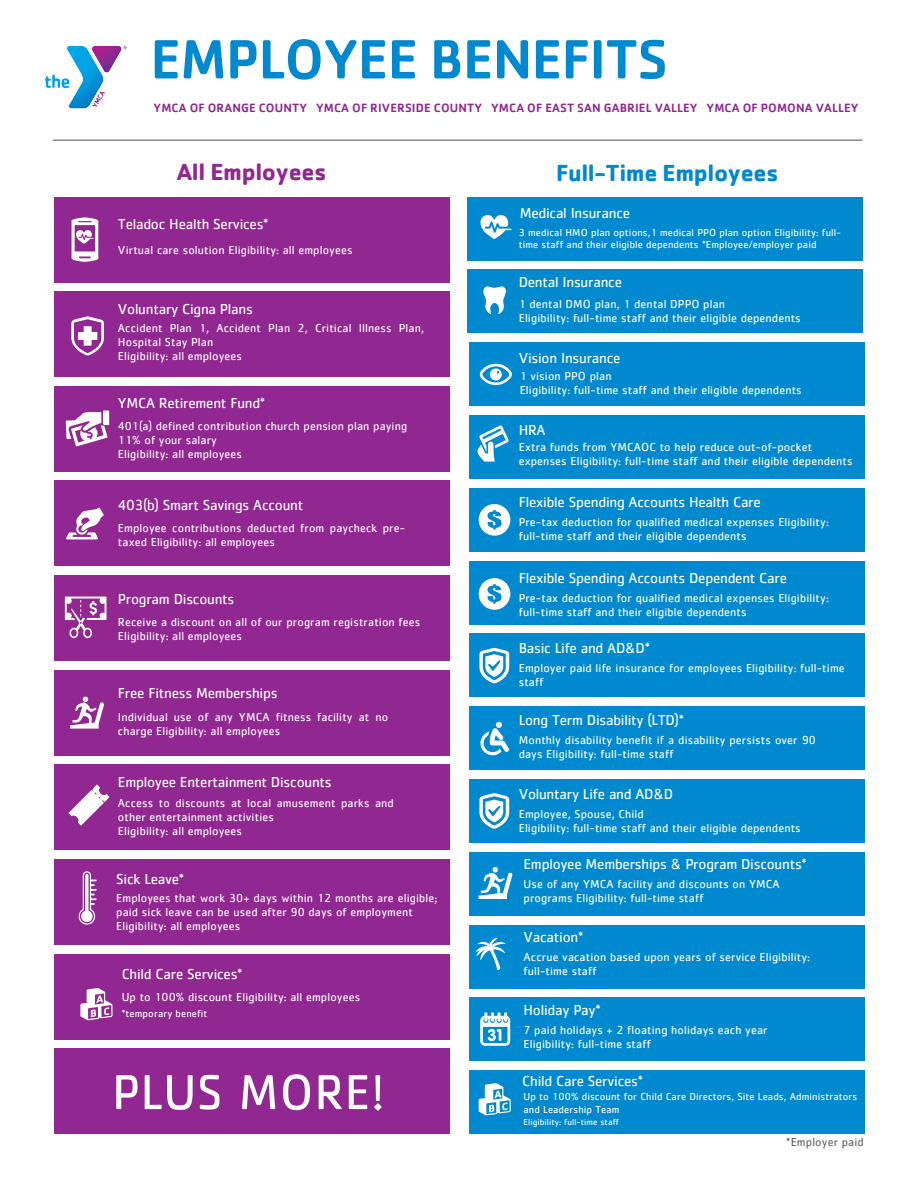
<style>
.page{position:relative;width:918px;height:1188px;background:#fff}
.page>*{position:absolute;margin:0;border:0;box-sizing:border-box;transform-origin:0 0}
.t1{font:500 57.3px "Cachet Std";letter-spacing:-.015em;color:#0089cf}
.t2{font:50.7px "Cachet Std";letter-spacing:.01em;color:#fff}
.t3{font:700 24px "Cachet";letter-spacing:-.015em;color:#0089cf}
.t4{font:700 24px "Cachet";letter-spacing:-.015em;color:#912790}
.t5{font:15px "Cachet Std";letter-spacing:-.015em;color:#fff}
.t6{font:500 12.45px "Cachet Std";letter-spacing:.01em;color:#912790}
.t7{font:12px/14px "Cachet Std";letter-spacing:.01em;color:#fff}
.t8{font:12px "Cachet Std";letter-spacing:.01em;color:#636466}
.t9{font:10.5px/12.3px "Cachet Std";letter-spacing:.01em;color:#fff}
.t10{font:9px "Cachet Std";letter-spacing:.01em;color:#fff}
</style>
<div class="page">
<div style="left:54px;top:197px;width:396px;height:85px;background:#912790"></div>
<div style="left:54px;top:292px;width:396px;height:85px;background:#912790"></div>
<div style="left:54px;top:386px;width:396px;height:85px;background:#912790"></div>
<div style="left:54px;top:481px;width:396px;height:85px;background:#912790"></div>
<div style="left:54px;top:576px;width:396px;height:85px;background:#912790"></div>
<div style="left:54px;top:670px;width:396px;height:85px;background:#912790"></div>
<div style="left:54px;top:765px;width:396px;height:85px;background:#912790"></div>
<div style="left:54px;top:859px;width:396px;height:86px;background:#912790"></div>
<div style="left:54px;top:954px;width:396px;height:85px;background:#912790"></div>
<div style="left:54px;top:1049px;width:396px;height:85px;background:#912790"></div>
<svg style="left:72px;top:217px;width:26px;height:45px"></svg>
<svg style="left:66px;top:508px;width:38px;height:31px"></svg>
<svg style="left:70px;top:697px;width:34px;height:32px"></svg>
<svg style="left:66px;top:410px;width:43px;height:36px"></svg>
<svg style="left:68px;top:784px;width:42px;height:42px"></svg>
<svg style="left:80px;top:988px;width:33px;height:32px"></svg>
<svg style="left:78px;top:871px;width:19px;height:54px"></svg>
<svg style="left:71px;top:316px;width:33px;height:39px"></svg>
<svg style="left:45px;top:46px;width:82px;height:62px"></svg>
<hr style="left:52px;top:140px;width:810px;height:1px;background:#636466">
<div style="left:468px;top:197px;width:395px;height:63px;background:#0089cf"></div>
<div style="left:468px;top:270px;width:395px;height:63px;background:#0089cf"></div>
<div style="left:469px;top:343px;width:395px;height:63px;background:#0089cf"></div>
<div style="left:469px;top:415px;width:395px;height:64px;background:#0089cf"></div>
<div style="left:469px;top:488px;width:395px;height:63px;background:#0089cf"></div>
<div style="left:469px;top:561px;width:395px;height:63px;background:#0089cf"></div>
<div style="left:469px;top:634px;width:395px;height:63px;background:#0089cf"></div>
<div style="left:469px;top:707px;width:395px;height:63px;background:#0089cf"></div>
<div style="left:469px;top:779px;width:395px;height:64px;background:#0089cf"></div>
<div style="left:469px;top:852px;width:395px;height:63px;background:#0089cf"></div>
<div style="left:469px;top:925px;width:395px;height:63px;background:#0089cf"></div>
<div style="left:469px;top:998px;width:395px;height:63px;background:#0089cf"></div>
<div style="left:469px;top:1071px;width:395px;height:63px;background:#0089cf"></div>
<svg style="left:479px;top:504px;width:31px;height:32px"></svg>
<svg style="left:479px;top:578px;width:31px;height:32px"></svg>
<svg style="left:477px;top:425px;width:32px;height:37px"></svg>
<svg style="left:479px;top:867px;width:34px;height:32px"></svg>
<svg style="left:480px;top:722px;width:29px;height:33px"></svg>
<svg style="left:479px;top:1083px;width:32px;height:32px"></svg>
<svg style="left:476px;top:938px;width:29px;height:32px"></svg>
<svg style="left:480px;top:1012px;width:30px;height:34px"></svg>
<svg style="left:480px;top:215px;width:31px;height:24px"></svg>
<svg style="left:479px;top:363px;width:33px;height:22px"></svg>
<svg style="left:483px;top:286px;width:23px;height:28px"></svg>
<svg style="left:479px;top:648px;width:30px;height:35px"></svg>
<svg style="left:479px;top:793px;width:30px;height:36px"></svg>
<svg style="left:65px;top:597px;width:41px;height:41px"></svg>
<p class="t1" style="left:150px;top:39px;width:519px">EMPLOYEE BENEFITS</p>
<p class="t6" style="left:154px;top:103px;width:707px">YMCA OF ORANGE COUNTY YMCA OF RIVERSIDE COUNTY YMCA OF EAST SAN GABRIEL VALLEY YMCA OF POMONA VALLEY</p>
<p class="t4" style="left:177px;top:157px;width:151px">All Employees</p>
<p class="t3" style="left:556px;top:157px;width:224px">Full-Time Employees</p>
<p class="t5" style="left:118px;top:219px;width:152px">Teladoc Health Services*</p>
<p class="t7" style="left:118px;top:245px;width:236px">Virtual care solution Eligibility: all employees</p>
<p class="t5" style="left:118px;top:303px;width:136px">Voluntary Cigna Plans</p>
<p class="t7" style="left:118px;top:323px;width:308px">Accident Plan 1, Accident Plan 2, Critical Illness Plan,<br>Hospital Stay Plan</p>
<p class="t7" style="left:118px;top:351px;width:126px">Eligibility: all employees</p>
<p class="t5" style="left:118px;top:397px;width:149px">YMCA Retirement Fund*</p>
<p class="t7" style="left:118px;top:421px;width:291px">401(a) defined contribution church pension plan paying<br>11% of your salary</p>
<p class="t7" style="left:118px;top:449px;width:126px">Eligibility: all employees</p>
<p class="t5" style="left:118px;top:499px;width:187px">403(b) Smart Savings Account</p>
<p class="t7" style="left:118px;top:523px;width:289px">Employee contributions deducted from paycheck pre&shy;taxed Eligibility: all employees</p>
<p class="t5" style="left:118px;top:594px;width:118px">Program Discounts</p>
<p class="t7" style="left:118px;top:617px;width:304px">Receive a discount on all of our program registration fees<br>Eligibility: all employees</p>
<p class="t5" style="left:118px;top:687px;width:161px">Free Fitness Memberships</p>
<p class="t7" style="left:118px;top:712px;width:272px">Individual use of any YMCA fitness facility at no charge Eligibility: all employees</p>
<p class="t5" style="left:118px;top:777px;width:215px">Employee Entertainment Discounts</p>
<p class="t7" style="left:118px;top:798px;width:277px">Access to discounts at local amusement parks and other entertainment activities</p>
<p class="t7" style="left:118px;top:826px;width:126px">Eligibility: all employees</p>
<p class="t5" style="left:116px;top:874px;width:70px">Sick Leave*</p>
<p class="t7" style="left:116px;top:893px;width:323px">Employees that work 30+ days within 12 months are eligible; paid sick leave can be used after 90 days of employment</p>
<p class="t7" style="left:116px;top:921px;width:126px">Eligibility: all employees</p>
<p class="t5" style="left:122px;top:968px;width:122px">Child Care Services*</p>
<p class="t7" style="left:122px;top:992px;width:240px">Up to 100% discount Eligibility: all employees</p>
<p class="t9" style="left:122px;top:1009px;width:87px">*temporary benefit</p>
<p class="t2" style="left:112px;top:1074px;width:274px">PLUS MORE!</p>
<p class="t5" style="left:520px;top:208px;width:112px">Medical Insurance</p>
<p class="t9" style="left:519px;top:228px;width:324px">3 medical HMO plan options,1 medical PPO plan option Eligibility: full&shy;time staff and their eligible dependents *Employee/employer paid</p>
<p class="t5" style="left:519px;top:277px;width:105px">Dental Insurance</p>
<p class="t7" style="left:519px;top:299px;width:208px">1 dental DMO plan, 1 dental DPPO plan</p>
<p class="t7" style="left:519px;top:313px;width:284px">Eligibility: full-time staff and their eligible dependents</p>
<p class="t5" style="left:519px;top:353px;width:103px">Vision Insurance</p>
<p class="t7" style="left:520px;top:371px;width:93px">1 vision PPO plan</p>
<p class="t7" style="left:520px;top:385px;width:284px">Eligibility: full-time staff and their eligible dependents</p>
<p class="t5" style="left:519px;top:425px;width:28px">HRA</p>
<p class="t7" style="left:519px;top:442px;width:335px">Extra funds from YMCAOC to help reduce out-of-pocket expenses Eligibility: full-time staff and their eligible dependents</p>
<p class="t5" style="left:519px;top:497px;width:244px">Flexible Spending Accounts Health Care</p>
<p class="t7" style="left:519px;top:517px;width:312px">Pre-tax deduction for qualified medical expenses Eligibility: full-time staff and their eligible dependents</p>
<p class="t5" style="left:519px;top:573px;width:270px">Flexible Spending Accounts Dependent Care</p>
<p class="t7" style="left:519px;top:592px;width:312px">Pre-tax deduction for qualified medical expenses Eligibility: full-time staff and their eligible dependents</p>
<p class="t5" style="left:519px;top:643px;width:133px">Basic Life and AD&amp;D*</p>
<p class="t7" style="left:519px;top:662px;width:328px">Employer paid life insurance for employees Eligibility: full-time staff</p>
<p class="t5" style="left:519px;top:715px;width:167px">Long Term Disability (LTD)*</p>
<p class="t7" style="left:519px;top:735px;width:299px">Monthly disability benefit if a disability persists over 90 days Eligibility: full-time staff</p>
<p class="t5" style="left:519px;top:789px;width:156px">Voluntary Life and AD&amp;D</p>
<p class="t7" style="left:519px;top:809px;width:127px">Employee, Spouse, Child</p>
<p class="t7" style="left:519px;top:823px;width:284px">Eligibility: full-time staff and their eligible dependents</p>
<p class="t5" style="left:524px;top:859px;width:285px">Employee Memberships &amp; Program Discounts*</p>
<p class="t7" style="left:524px;top:879px;width:258px">Use of any YMCA facility and discounts on YMCA programs Eligibility: full-time staff</p>
<p class="t5" style="left:524px;top:932px;width:61px">Vacation*</p>
<p class="t7" style="left:524px;top:952px;width:288px">Accrue vacation based upon years of service Eligibility: full-time staff</p>
<p class="t5" style="left:524px;top:1005px;width:79px">Holiday Pay*</p>
<p class="t7" style="left:524px;top:1025px;width:246px">7 paid holidays + 2 floating holidays each year</p>
<p class="t7" style="left:524px;top:1039px;width:129px">Eligibility: full-time staff</p>
<p class="t5" style="left:522px;top:1075px;width:122px">Child Care Services*</p>
<p class="t9" style="left:524px;top:1092px;width:335px;line-height:12.8px">Up to 100% discount for Child Care Directors, Site Leads, Administrators and Leadership Team</p>
<p class="t10" style="left:524px;top:1119px;width:97px">Eligibility: full-time staff</p>
<p class="t8" style="left:786px;top:1138px;width:79px">*Employer paid</p>
</div>
